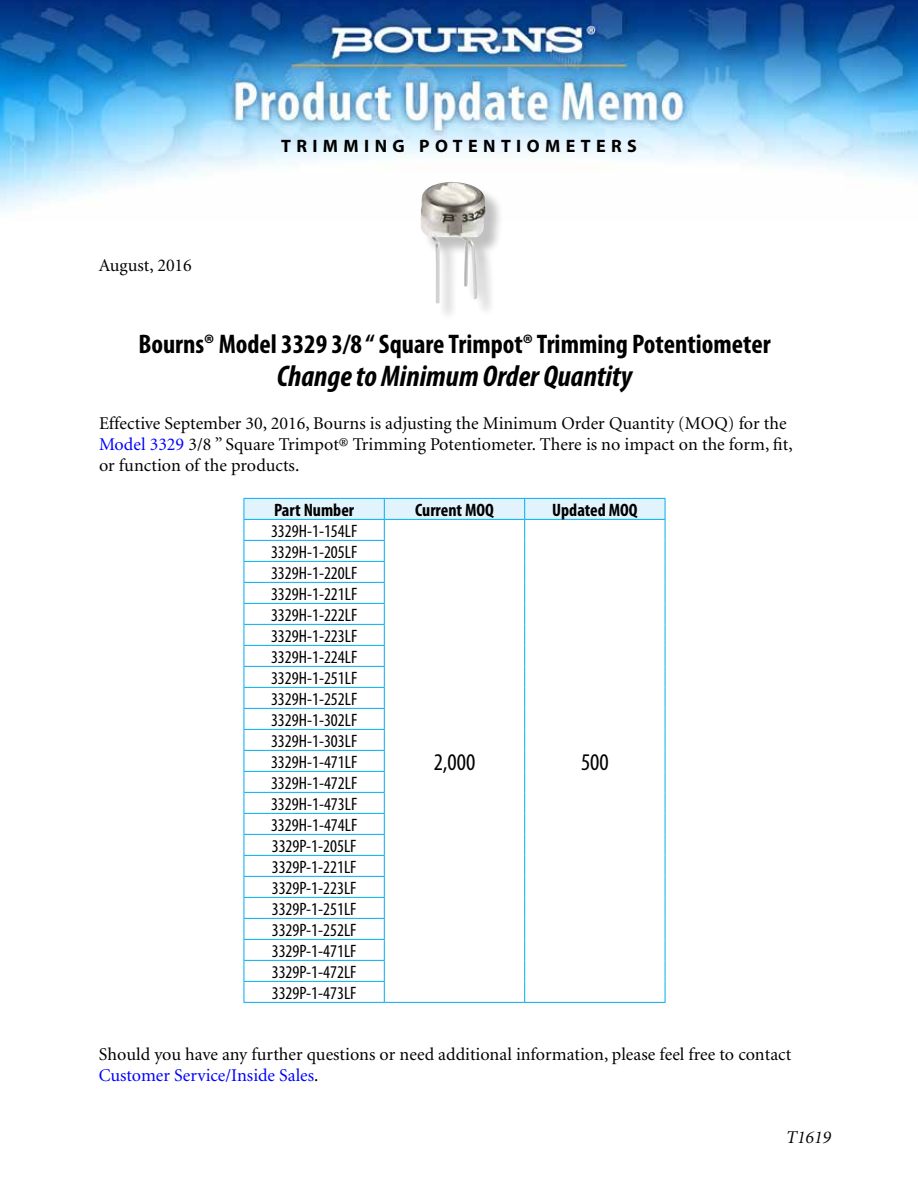
<style>
.page{position:relative;width:918px;height:1188px;background:#fff}
.page>*{position:absolute;margin:0;border:0;box-sizing:border-box;transform-origin:0 0}
.t1{font:italic 700 condensed 30px "Myriad Pro";color:#000}
.t2{font:700 condensed 27px "Myriad Pro";color:#000}
.t3{font:condensed 24px "Myriad Pro";color:#000}
.t4{font:18px/21px "Minion";color:#000}
.t5{font:condensed 18px/21px "Myriad Pro";color:#000;text-align:justify}
.t6{font:700 condensed 18px "Myriad Pro";color:#000}
.t7{font:700 18px "Myriad Pro";letter-spacing:.3em;color:#000}
.t8{font:italic 18px "Minion";color:#000}
.s1{color:#00f}
</style>
<div class="page">
<img style="left:0;top:0;width:918px;height:212px">
<svg style="left:244px;top:498px;width:422px;height:504px"></svg>
<hr style="left:244px;top:1002px;width:140px;height:1px;background:#00aeef">
<hr style="left:384px;top:1002px;width:141px;height:1px;background:#00aeef">
<hr style="left:525px;top:1002px;width:140px;height:1px;background:#00aeef">
<div style="left:423px;top:184px;width:81px;height:137px;background:#000;opacity:.25"></div>
<img style="left:421px;top:182px;width:64px;height:121px">
<p class="t4" style="left:99px;top:256px;width:94px">August, 2016</p>
<p class="t7" style="left:281px;top:134px;width:357px">TRIMMING POTENTIOMETERS</p>
<h2 class="t2" style="left:138px;top:329px;width:634px">Bourns® Model 3329 3/8 “ Square Trimpot® Trimming Potentiometer</h2>
<h1 class="t1" style="left:277px;top:360px;width:357px">Change to Minimum Order Quantity</h1>
<p class="t4" style="left:99px;top:413px;width:695px">Effective September 30, 2016, Bourns is adjusting the Minimum Order Quantity (MOQ) for the<br><span class="s1">Model 3329</span> 3/8 ” Square Trimpot® Trimming Potentiometer. There is no impact on the form, fit, or function of the products.</p>
<p class="t6" style="left:274px;top:500px;width:82px">Part Number</p>
<p class="t6" style="left:415px;top:500px;width:80px">Current MOQ</p>
<p class="t6" style="left:552px;top:500px;width:87px">Updated MOQ</p>
<p class="t5" style="left:271px;top:520px;width:88px">3329H-1-154LF</p>
<p class="t5" style="left:271px;top:541px;width:88px">3329H-1-205LF 3329H-1-220LF 3329H-1-221LF 3329H-1-222LF 3329H-1-223LF 3329H-1-224LF 3329H-1-251LF 3329H-1-252LF 3329H-1-302LF 3329H-1-303LF 3329H-1-471LF 3329H-1-472LF 3329H-1-473LF 3329H-1-474LF 3329P-1-205LF 3329P-1-221LF 3329P-1-223LF 3329P-1-251LF 3329P-1-252LF 3329P-1-471LF 3329P-1-472LF 3329P-1-473LF</p>
<h3 class="t3" style="left:434px;top:747px;width:43px">2,000</h3>
<h3 class="t3" style="left:581px;top:747px;width:29px">500</h3>
<p class="t4" style="left:99px;top:1044px;width:694px">Should you have any further questions or need additional information, please feel free to contact<br><span class="s1">Customer Service/Inside Sales</span>.</p>
<p class="t8" style="left:786px;top:1128px;width:46px">T1619</p>
</div>
